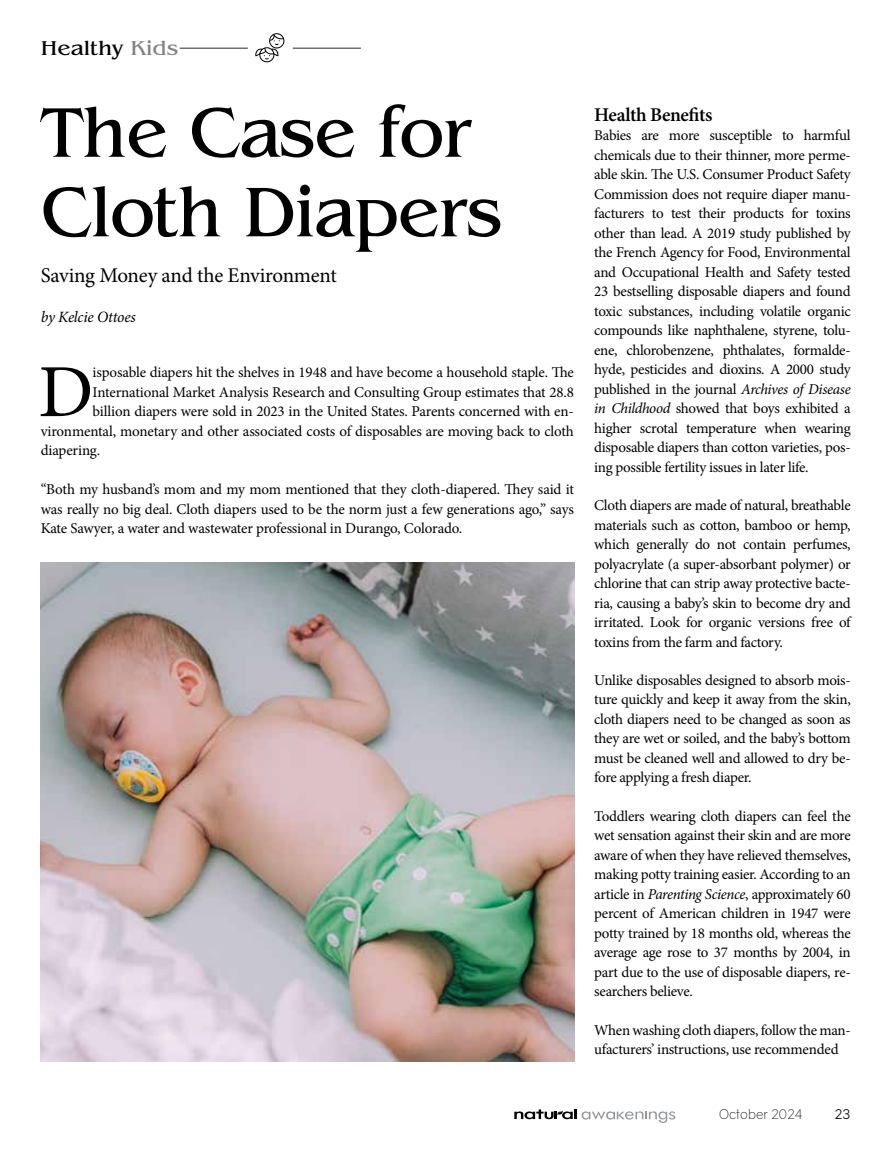
<style>
.page{position:relative;width:891px;height:1161px;background:#fff}
.page>*{position:absolute;margin:0;border:0;box-sizing:border-box;transform-origin:0 0}
.t1{font:75px "Minion Pro";color:#000}
.t2{font:73.5px/79.5px "Benguiat Std";letter-spacing:-.02em;color:#000}
.t3{font:21px "Minion Pro";letter-spacing:-.015em;color:#000}
.t4{font:21px "Benguiat Std";color:#000;scale:1.1 1}
.t5{font:600 19.5px "Minion Pro";letter-spacing:-.02em;color:#000}
.t6{font:italic 15.75px "Minion Pro";letter-spacing:-.015em;color:#000}
.t7{font:15px/19.5px "Minion Pro";letter-spacing:-.015em;color:#000;text-align:justify}
.t8{font:300 13.5px "Gravity";color:#000}
.t9{font:13.5px "Gravity";color:#000}
.s1{color:#808285}
.s2{font-style:italic}
</style>
<div class="page">
<svg style="left:582px;top:1111px;width:93px;height:12px"></svg>
<svg style="left:514px;top:1109px;width:62px;height:10px"></svg>
<svg style="left:255px;top:33px;width:29px;height:29px"></svg>
<hr style="left:180px;top:48px;width:68px;height:1px;background:#292829">
<hr style="left:293px;top:48px;width:68px;height:1px;background:#292829">
<img style="left:40px;top:562px;width:534px;height:500px">
<h3 class="t4" style="left:41px;top:37px;width:127px">Healthy <span class="s1">Kids</span></h3>
<h2 class="t2" style="left:41px;top:94px;width:463px">The Case for<br>Cloth Diapers</h2>
<h3 class="t3" style="left:41px;top:261px;width:298px">Saving Money and the Environment</h3>
<p class="t6" style="left:41px;top:306px;width:97px">by Kelcie Ottoes</p>
<h1 class="t1" style="left:38px;top:342px;width:57px">D</h1>
<p class="t7" style="left:93px;top:363px;width:483px">isposable diapers hit the shelves in 1948 and have become a household staple. The</p>
<p class="t7" style="left:93px;top:382px;width:483px">International Market Analysis Research and Consulting Group estimates that 28.8</p>
<p class="t7" style="left:93px;top:402px;width:483px">billion diapers were sold in 2023 in the United States. Parents concerned with en-</p>
<p class="t7" style="left:41px;top:421px;width:535px">vironmental, monetary and other associated costs of disposables are moving back to cloth</p>
<p class="t7" style="left:41px;top:441px;width:61px">diapering.</p>
<p class="t7" style="left:41px;top:480px;width:535px">“Both my husband’s mom and my mom mentioned that they cloth-diapered. They said it was really no big deal. Cloth diapers used to be the norm just a few generations ago,” says Kate Sawyer, a water and wastewater professional in Durango, Colorado.</p>
<h3 class="t5" style="left:594px;top:101px;width:120px">Health Benefits</h3>
<p class="t7" style="left:594px;top:126px;width:258px">Babies are more susceptible to harmful chemicals due to their thinner, more perme&shy;able skin. The U.S. Consumer Product Safety Commission does not require diaper manu&shy;facturers to test their products for toxins other than lead. A 2019 study published by the French Agency for Food, Environmental and Occupational Health and Safety tested 23 bestselling disposable diapers and found toxic substances, including volatile organic compounds like naphthalene, styrene, tolu&shy;ene, chlorobenzene, phthalates, formalde&shy;hyde, pesticides and dioxins. A 2000 study published in the journal <span class="s2">Archives of Disease in Childhood</span> showed that boys exhibited a higher scrotal temperature when wearing disposable diapers than cotton varieties, pos&shy;ing possible fertility issues in later life.</p>
<p class="t7" style="left:594px;top:496px;width:258px">Cloth diapers are made of natural, breathable materials such as cotton, bamboo or hemp, which generally do not contain perfumes, polyacrylate (a super-absorbant polymer) or chlorine that can strip away protective bacte&shy;ria, causing a baby’s skin to become dry and irritated. Look for organic versions free of toxins from the farm and factory.</p>
<p class="t7" style="left:594px;top:671px;width:258px">Unlike disposables designed to absorb mois&shy;ture quickly and keep it away from the skin, cloth diapers need to be changed as soon as they are wet or soiled, and the baby’s bottom must be cleaned well and allowed to dry be&shy;fore applying a fresh diaper.</p>
<p class="t7" style="left:594px;top:806px;width:258px">Toddlers wearing cloth diapers can feel the wet sensation against their skin and are more aware of when they have relieved themselves, making potty training easier. According to an article in <span class="s2">Parenting Science</span>, approximately 60 percent of American children in 1947 were potty trained by 18 months old, whereas the average age rose to 37 months by 2004, in part due to the use of disposable diapers, re&shy;searchers believe.</p>
<p class="t7" style="left:594px;top:1020px;width:258px">When washing cloth diapers, follow the man&shy;ufacturers’ instructions, use recommended</p>
<p class="t8" style="left:719px;top:1106px;width:85px">October 2024</p>
<p class="t9" style="left:834px;top:1106px;width:17px">23</p>
</div>
